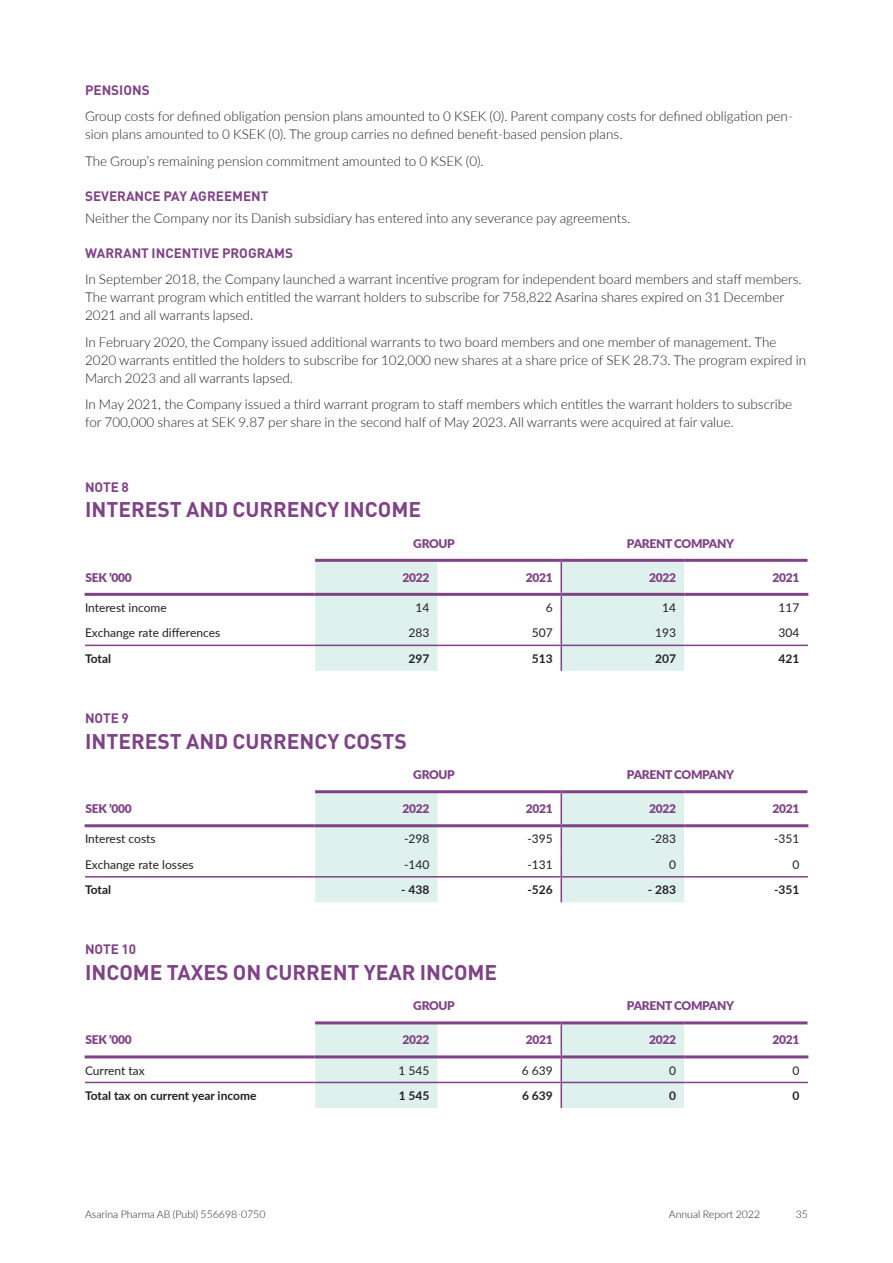
<style>
.page{position:relative;width:893px;height:1263px;background:#fff}
.page>*{position:absolute;margin:0;border:0;box-sizing:border-box;transform-origin:0 0}
.t1{font:700 21px "DIN";color:#804287}
.t2{font:300 13.5px/18px "Lato";color:#231f20}
.t3{font:700 13.5px "DIN";color:#804287}
.t4{font:12px "Lato";color:#231f20}
.t5{font:900 12px "Lato";letter-spacing:-.025em;color:#804287}
.t6{font:700 12px "Lato";color:#231f20}
.t7{font:300 10.5px "Lato";color:#231f20}
</style>
<div class="page">
<hr style="left:85px;top:824px;width:230px;height:3px;background:#804287">
<hr style="left:85px;top:876px;width:230px;height:1px;background:#804287">
<svg style="left:314px;top:790px;width:494px;height:112px"></svg>
<hr style="left:561px;top:876px;width:124px;height:1px;background:#804287">
<hr style="left:685px;top:876px;width:123px;height:1px;background:#804287">
<hr style="left:85px;top:1055px;width:230px;height:3px;background:#804287">
<hr style="left:85px;top:1082px;width:230px;height:1px;background:#804287">
<svg style="left:314px;top:1021px;width:494px;height:87px"></svg>
<hr style="left:561px;top:1082px;width:124px;height:1px;background:#804287">
<hr style="left:685px;top:1082px;width:123px;height:1px;background:#804287">
<hr style="left:85px;top:593px;width:230px;height:3px;background:#804287">
<hr style="left:85px;top:645px;width:230px;height:1px;background:#804287">
<svg style="left:314px;top:558px;width:494px;height:113px"></svg>
<hr style="left:561px;top:645px;width:124px;height:1px;background:#804287">
<hr style="left:685px;top:645px;width:123px;height:1px;background:#804287">
<p class="t3" style="left:85px;top:81px;width:66px">PENSIONS</p>
<p class="t2" style="left:85px;top:107px;width:709px">Group costs for defined obligation pension plans amounted to 0 KSEK (0). Parent company costs for defined obligation pen&shy;sion plans amounted to 0 KSEK (0). The group carries no defined benefit-based pension plans.</p>
<p class="t2" style="left:85px;top:151px;width:400px">The Group’s remaining pension commitment amounted to 0 KSEK (0).</p>
<p class="t3" style="left:85px;top:187px;width:185px">SEVERANCE PAY AGREEMENT</p>
<p class="t2" style="left:85px;top:209px;width:547px">Neither the Company nor its Danish subsidiary has entered into any severance pay agreements.</p>
<p class="t3" style="left:85px;top:244px;width:210px">WARRANT INCENTIVE PROGRAMS</p>
<p class="t2" style="left:85px;top:270px;width:718px">In September 2018, the Company launched a warrant incentive program for independent board members and staff members.<br>The warrant program which entitled the warrant holders to subscribe for 758,822 Asarina shares expired on 31 December<br>2021 and all warrants lapsed.</p>
<p class="t2" style="left:85px;top:333px;width:723px">In February 2020, the Company issued additional warrants to two board members and one member of management. The<br>2020 warrants entitled the holders to subscribe for 102,000 new shares at a share price of SEK 28.73. The program expired in<br>March 2023 and all warrants lapsed.</p>
<p class="t2" style="left:85px;top:395px;width:709px">In May 2021, the Company issued a third warrant program to staff members which entitles the warrant holders to subscribe for 700,000 shares at SEK 9.87 per share in the second half of May 2023. All warrants were acquired at fair value.</p>
<p class="t3" style="left:85px;top:478px;width:45px">NOTE 8</p>
<h1 class="t1" style="left:85px;top:496px;width:338px">INTEREST AND CURRENCY INCOME</h1>
<p class="t5" style="left:413px;top:534px;width:43px">GROUP</p>
<p class="t5" style="left:627px;top:534px;width:109px">PARENT COMPANY</p>
<p class="t5" style="left:85px;top:568px;width:48px">SEK ’000</p>
<p class="t5" style="left:403px;top:568px;width:28px">2022</p>
<p class="t5" style="left:526px;top:568px;width:28px">2021</p>
<p class="t5" style="left:649px;top:568px;width:28px">2022</p>
<p class="t5" style="left:772px;top:568px;width:28px">2021</p>
<p class="t4" style="left:85px;top:599px;width:83px">Interest income</p>
<p class="t4" style="left:416px;top:599px;width:15px">14</p>
<p class="t4" style="left:546px;top:599px;width:8px">6</p>
<p class="t4" style="left:662px;top:599px;width:15px">14</p>
<p class="t4" style="left:779px;top:599px;width:22px">117</p>
<p class="t4" style="left:85px;top:624px;width:137px">Exchange rate differences</p>
<p class="t4" style="left:409px;top:624px;width:22px">283</p>
<p class="t4" style="left:532px;top:624px;width:22px">507</p>
<p class="t4" style="left:655px;top:624px;width:22px">193</p>
<p class="t4" style="left:779px;top:624px;width:22px">304</p>
<p class="t6" style="left:85px;top:650px;width:28px">Total</p>
<p class="t6" style="left:409px;top:650px;width:22px">297</p>
<p class="t6" style="left:532px;top:650px;width:22px">513</p>
<p class="t6" style="left:655px;top:650px;width:22px">207</p>
<p class="t6" style="left:779px;top:650px;width:22px">421</p>
<p class="t3" style="left:85px;top:709px;width:45px">NOTE 9</p>
<h1 class="t1" style="left:85px;top:727px;width:323px">INTEREST AND CURRENCY COSTS</h1>
<p class="t5" style="left:413px;top:765px;width:43px">GROUP</p>
<p class="t5" style="left:627px;top:765px;width:109px">PARENT COMPANY</p>
<p class="t5" style="left:85px;top:800px;width:48px">SEK ’000</p>
<p class="t5" style="left:403px;top:800px;width:28px">2022</p>
<p class="t5" style="left:526px;top:800px;width:28px">2021</p>
<p class="t5" style="left:649px;top:800px;width:28px">2022</p>
<p class="t5" style="left:772px;top:800px;width:28px">2021</p>
<p class="t4" style="left:85px;top:830px;width:72px">Interest costs</p>
<p class="t4" style="left:404px;top:830px;width:27px">-298</p>
<p class="t4" style="left:527px;top:830px;width:27px">-395</p>
<p class="t4" style="left:651px;top:830px;width:27px">-283</p>
<p class="t4" style="left:774px;top:830px;width:27px">-351</p>
<p class="t4" style="left:85px;top:856px;width:110px">Exchange rate losses</p>
<p class="t4" style="left:404px;top:856px;width:27px">-140</p>
<p class="t4" style="left:527px;top:856px;width:27px">-131</p>
<p class="t4" style="left:669px;top:856px;width:8px">0</p>
<p class="t4" style="left:792px;top:856px;width:8px">0</p>
<p class="t6" style="left:85px;top:881px;width:28px">Total</p>
<p class="t6" style="left:401px;top:881px;width:30px">- 438</p>
<p class="t6" style="left:527px;top:881px;width:27px">-526</p>
<p class="t6" style="left:648px;top:881px;width:30px">- 283</p>
<p class="t6" style="left:774px;top:881px;width:27px">-351</p>
<p class="t3" style="left:85px;top:941px;width:53px">NOTE 10</p>
<h1 class="t1" style="left:85px;top:959px;width:414px">INCOME TAXES ON CURRENT YEAR INCOME</h1>
<p class="t5" style="left:413px;top:997px;width:43px">GROUP</p>
<p class="t5" style="left:627px;top:997px;width:109px">PARENT COMPANY</p>
<p class="t5" style="left:85px;top:1031px;width:48px">SEK ’000</p>
<p class="t5" style="left:403px;top:1031px;width:28px">2022</p>
<p class="t5" style="left:526px;top:1031px;width:28px">2021</p>
<p class="t5" style="left:649px;top:1031px;width:28px">2022</p>
<p class="t5" style="left:772px;top:1031px;width:28px">2021</p>
<p class="t4" style="left:85px;top:1061px;width:61px">Current tax</p>
<p class="t4" style="left:399px;top:1061px;width:32px">1 545</p>
<p class="t4" style="left:522px;top:1061px;width:32px">6 639</p>
<p class="t4" style="left:669px;top:1061px;width:8px">0</p>
<p class="t4" style="left:792px;top:1061px;width:8px">0</p>
<p class="t6" style="left:85px;top:1087px;width:173px">Total tax on current year income</p>
<p class="t6" style="left:399px;top:1087px;width:32px">1 545</p>
<p class="t6" style="left:522px;top:1087px;width:32px">6 639</p>
<p class="t6" style="left:669px;top:1087px;width:8px">0</p>
<p class="t6" style="left:792px;top:1087px;width:8px">0</p>
<p class="t7" style="left:85px;top:1207px;width:182px">Asarina Pharma AB (Publ) 556698-0750</p>
<p class="t7" style="left:669px;top:1207px;width:93px">Annual Report 2022</p>
<p class="t7" style="left:796px;top:1207px;width:14px">35</p>
</div>
